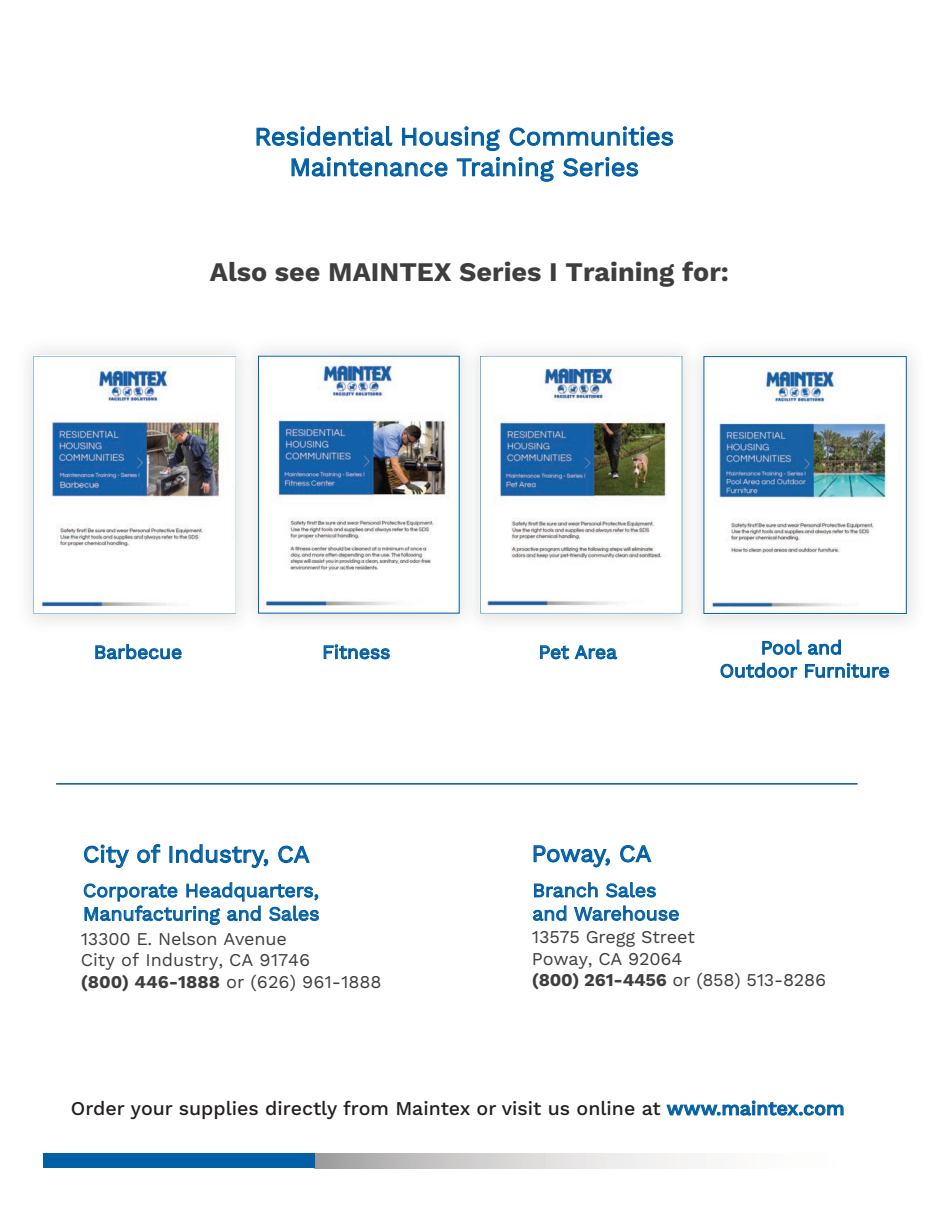
<style>
.page{position:relative;width:945px;height:1215px;background:#fff}
.page>*{position:absolute;margin:0;border:0;box-sizing:border-box;transform-origin:0 0}
.t1{font:700 26.85px "Work Sans";color:#3e3e3f}
.t2{font:25.5px/30.6px "Work Sans";color:#015fa5;text-align:center}
.t3{font:24px "Work Sans";color:#015fa5}
.t4{font:500 19.5px "Work Sans";color:#231f20}
.t5{font:19.5px/23.4px "Work Sans";color:#015fa5}
.t6{font:19.2px/23.1px "Work Sans";color:#015fa5;text-align:center}
.t7{font:18px/21.6px "Work Sans";letter-spacing:-.01em;color:#3e3e3f}
.s1{font-weight:700}
.s2{color:#015fa5}
</style>
<div class="page">
<svg style="left:33px;top:356px;width:203px;height:258px"></svg>
<svg style="left:315px;top:1154px;width:372px;height:14px;background:#d2d0d0"></svg>
<div style="left:43px;top:1154px;width:272px;height:14px;background:#015fa5"></div>
<svg style="left:84px;top:845px;width:45px;height:23px"></svg>
<svg style="left:137px;top:844px;width:24px;height:20px"></svg>
<svg style="left:176px;top:844px;width:93px;height:24px"></svg>
<svg style="left:278px;top:845px;width:32px;height:19px"></svg>
<svg style="left:533px;top:845px;width:77px;height:23px"></svg>
<svg style="left:620px;top:845px;width:32px;height:18px"></svg>
<svg style="left:84px;top:882px;width:235px;height:43px"></svg>
<svg style="left:534px;top:882px;width:64px;height:15px"></svg>
<svg style="left:606px;top:882px;width:50px;height:15px"></svg>
<svg style="left:533px;top:906px;width:33px;height:15px"></svg>
<svg style="left:574px;top:906px;width:105px;height:15px"></svg>
<hr style="left:56px;top:783px;width:802px;height:2px;background:#015fa5">
<svg style="left:666px;top:1101px;width:178px;height:15px"></svg>
<svg style="left:256px;top:125px;width:418px;height:57px"></svg>
<svg style="left:323px;top:644px;width:67px;height:16px"></svg>
<svg style="left:540px;top:645px;width:78px;height:15px"></svg>
<svg style="left:483px;top:356px;width:198px;height:257px"></svg>
<svg style="left:762px;top:640px;width:79px;height:15px"></svg>
<svg style="left:720px;top:662px;width:78px;height:16px"></svg>
<svg style="left:805px;top:663px;width:85px;height:15px"></svg>
<svg style="left:95px;top:643px;width:87px;height:17px"></svg>
<img style="left:237px;top:347px;width:220px;height:277px">
<img style="left:457px;top:346px;width:26px;height:279px">
<img style="left:480px;top:356px;width:3px;height:257px">
<img style="left:260px;top:358px;width:197px;height:253px">
<img style="left:705px;top:351px;width:209px;height:272px">
<div style="left:681px;top:355px;width:24px;height:264px;background:#f4f5f5"></div>
<img style="left:681px;top:356px;width:1px;height:257px">
<img style="left:703px;top:356px;width:201px;height:258px">
<div style="left:704px;top:356px;width:202px;height:258px;border:1px solid #015fa5"></div>
<h2 class="t2" style="left:254px;top:122px;width:421px">Residential Housing Communities<br>Maintenance Training Series</h2>
<h1 class="t1" style="left:210px;top:256px;width:521px">Also see MAINTEX Series I Training for:</h1>
<p class="t6" style="left:94px;top:641px;width:90px">Barbecue</p>
<p class="t6" style="left:322px;top:641px;width:70px">Fitness</p>
<p class="t6" style="left:539px;top:641px;width:80px">Pet Area</p>
<p class="t6" style="left:720px;top:637px;width:171px">Pool and<br>Outdoor Furniture</p>
<h3 class="t3" style="left:83px;top:840px;width:228px">City of Industry, CA</h3>
<h3 class="t3" style="left:532px;top:839px;width:121px">Poway, CA</h3>
<p class="t5" style="left:83px;top:880px;width:238px">Corporate Headquarters,<br>Manufacturing and Sales</p>
<p class="t5" style="left:532px;top:879px;width:149px">Branch Sales and Warehouse</p>
<p class="t7" style="left:81px;top:929px;width:302px">13300 E. Nelson Avenue<br>City of Industry, CA 91746<br><span class="s1">(800) 446-1888</span> or (626) 961-1888</p>
<p class="t7" style="left:532px;top:927px;width:296px">13575 Gregg Street<br>Poway, CA 92064<br><span class="s1">(800) 261-4456</span> or (858) 513-8286</p>
<p class="t4" style="left:71px;top:1097px;width:775px">Order your supplies directly from Maintex or visit us online at <span class="s2">www.maintex.com</span></p>
</div>
